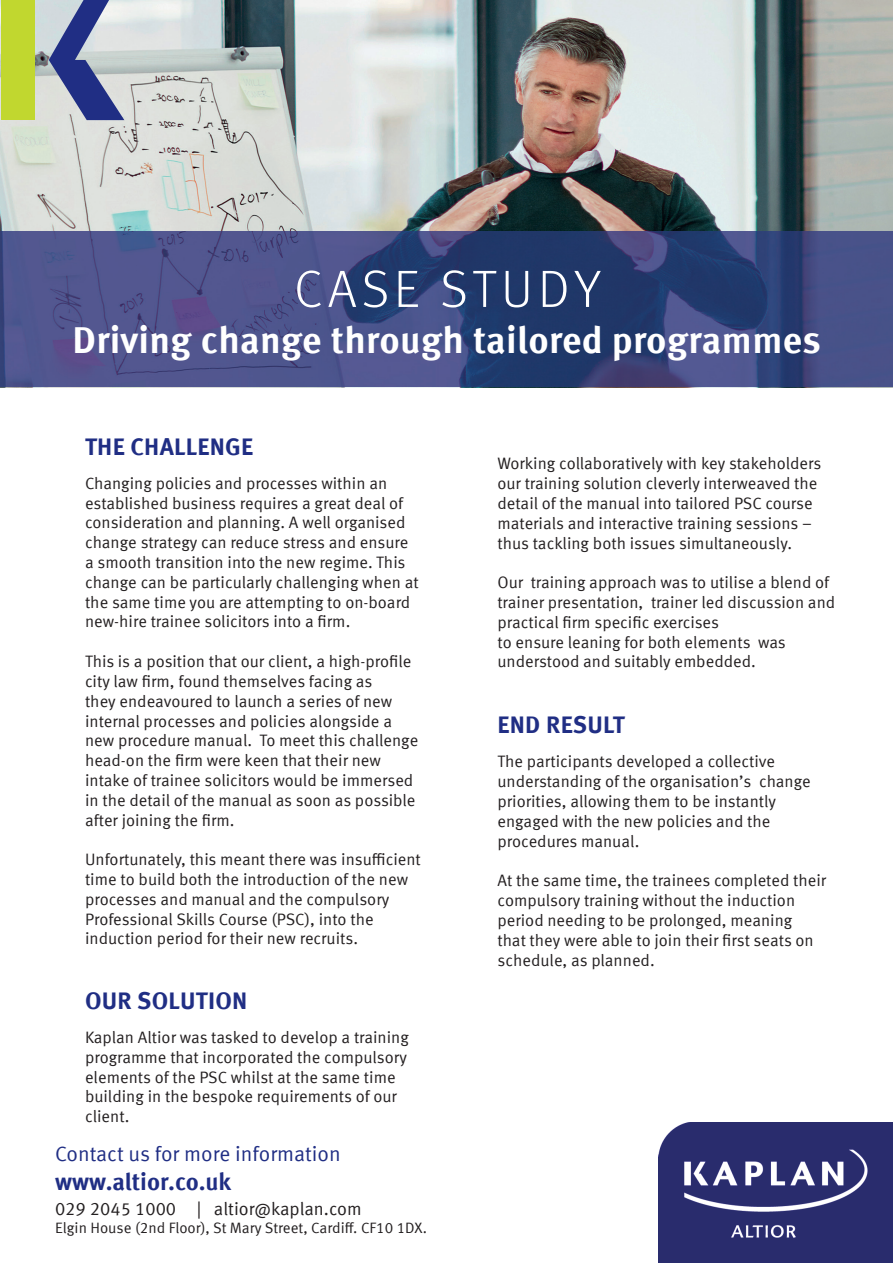
<style>
.page{position:relative;width:893px;height:1263px;background:#fff}
.page>*{position:absolute;margin:0;border:0;box-sizing:border-box;transform-origin:0 0}
.t1{font:300 52.5px "Meta Offc";letter-spacing:.1em;color:#fff}
.t2{font:700 37.5px "Meta Offc";letter-spacing:.01em;color:#fff}
.t3{font:700 24px "Meta Offc";letter-spacing:.01em;color:#202e84}
.t4{font:21px "Meta Offc Norm";color:#202e84}
.t5{font:18px "Meta Offc Norm";color:#231f20}
.t6{font:16.5px/19.8px "Meta Offc Norm";color:#231f20}
.t7{font:15px "Meta Offc Norm";color:#231f20}
</style>
<div class="page">
<img style="left:0;top:0;width:893px;height:388px">
<img style="left:0;top:232px;width:893px;height:155px">
<svg style="left:49px;top:0;width:75px;height:120px;background:#8a93b6"></svg>
<div style="left:1px;top:0;width:34px;height:120px;background:#c1d72f"></div>
<img style="left:659px;top:1122px;width:234px;height:141px">
<h1 class="t1" style="left:294px;top:259px;width:308px">CASE STUDY</h1>
<h2 class="t2" style="left:73px;top:317px;width:750px">Driving change through tailored programmes</h2>
<h3 class="t3" style="left:85px;top:433px;width:170px">THE CHALLENGE</h3>
<p class="t6" style="left:85px;top:474px;width:335px">Changing policies and processes within an established business requires a great deal of consideration and planning. A well organised change strategy can reduce stress and ensure a smooth transition into the new regime. This change can be particularly challenging when at the same time you are attempting to on-board new-hire trainee solicitors into a firm.</p>
<p class="t6" style="left:85px;top:652px;width:335px">This is a position that our client, a high-profile city law firm, found themselves facing as<br>they endeavoured to launch a series of new internal processes and policies alongside a new procedure manual. To meet this challenge head-on the firm were keen that their new intake of trainee solicitors would be immersed in the detail of the manual as soon as possible after joining the firm.</p>
<p class="t6" style="left:85px;top:850px;width:337px">Unfortunately, this meant there was insufficient time to build both the introduction of the new processes and manual and the compulsory Professional Skills Course (PSC), into the induction period for their new recruits.</p>
<h3 class="t3" style="left:85px;top:987px;width:164px">OUR SOLUTION</h3>
<p class="t6" style="left:85px;top:1028px;width:325px">Kaplan Altior was tasked to develop a training programme that incorporated the compulsory elements of the PSC whilst at the same time building in the bespoke requirements of our client.</p>
<p class="t4" style="left:55px;top:1141px;width:287px">Contact us for more information</p>
<h3 class="t3" style="left:55px;top:1167px;width:178px">www.altior.co.uk</h3>
<p class="t5" style="left:55px;top:1198px;width:308px">029 2045 1000 | altior@kaplan.com</p>
<p class="t7" style="left:55px;top:1219px;width:374px">Elgin House (2nd Floor), St Mary Street, Cardiff. CF10 1DX.</p>
<p class="t6" style="left:497px;top:454px;width:325px">Working collaboratively with key stakeholders our training solution cleverly interweaved the detail of the manual into tailored PSC course materials and interactive training sessions – thus tackling both issues simultaneously.</p>
<p class="t6" style="left:497px;top:573px;width:339px">Our training approach was to utilise a blend of trainer presentation, trainer led discussion and practical firm specific exercises<br>to ensure leaning for both elements was understood and suitably embedded.</p>
<h3 class="t3" style="left:497px;top:710px;width:129px">END RESULT</h3>
<p class="t6" style="left:497px;top:752px;width:315px">The participants developed a collective understanding of the organisation’s change priorities, allowing them to be instantly engaged with the new policies and the procedures manual.</p>
<p class="t6" style="left:497px;top:871px;width:330px">At the same time, the trainees completed their compulsory training without the induction period needing to be prolonged, meaning<br>that they were able to join their first seats on schedule, as planned.</p>
</div>
